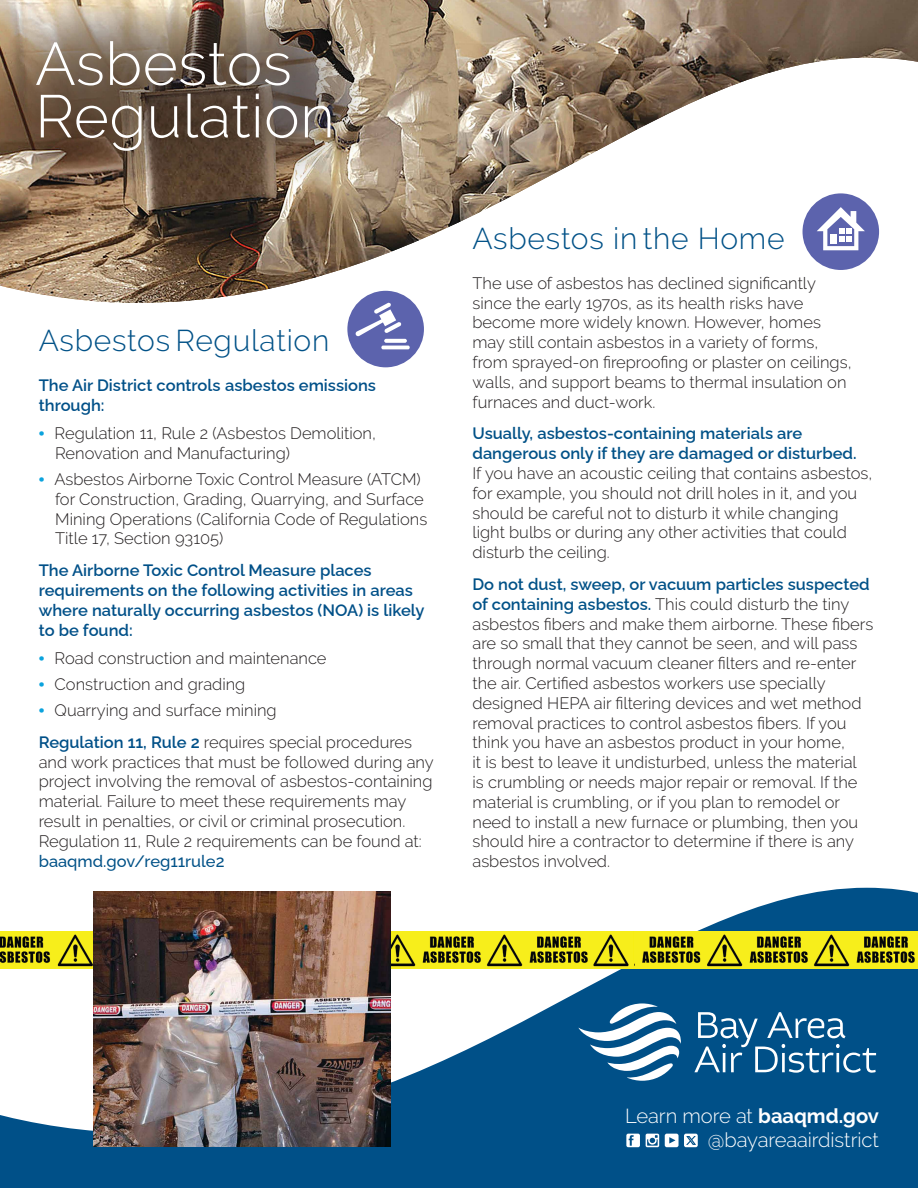
<style>
.page{position:relative;width:918px;height:1188px;background:#fff}
.page>*{position:absolute;margin:0;border:0;box-sizing:border-box;transform-origin:0 0}
.t1{font:300 60px/52.5px "Raleway";letter-spacing:.01em;color:#fff}
.t2{font:300 30px "Raleway";letter-spacing:.025em;color:#005187}
.t3{font:300 20.25px/24.3px "Raleway";letter-spacing:-.005em;color:#fff;text-align:right}
.t4{font:300 16.5px/19.8px "Raleway";color:#231f20}
.t5{font:100 16.5px/19.8px "Raleway";color:#005088}
.t6{font:100 16.5px/19.8px "Raleway";color:#005187}
.s1{font-family:"Mshtakan";font-weight:400;color:#0ba3dd}
.s2{font-weight:100;color:#005088}
.s3{font-weight:100;color:#005187}
.s4{font-weight:700}
</style>
<div class="page">
<img style="left:0;top:0;width:918px;height:303px">
<svg style="left:0;top:888px;width:918px;height:300px;fill:#005088"></svg>
<svg style="left:646px;top:1134px;width:13px;height:13px"></svg>
<svg style="left:626px;top:1134px;width:14px;height:13px"></svg>
<svg style="left:665px;top:1134px;width:33px;height:13px"></svg>
<svg style="left:579px;top:1003px;width:297px;height:78px"></svg>
<img style="left:0;top:0;width:391px;height:207px">
<div style="left:347px;top:291px;width:77px;height:76px;background:#5c63ad;border-radius:50%"></div>
<svg style="left:355px;top:302px;width:46px;height:35px"></svg>
<svg style="left:384px;top:339px;width:23px;height:4px"></svg>
<hr style="left:381px;top:346px;width:29px;height:3px;background:#fff;border-radius:2px">
<div style="left:803px;top:193px;width:76px;height:77px;background:#5c63ad;border-radius:50%"></div>
<svg style="left:817px;top:207px;width:48px;height:43px"></svg>
<img style="left:633px;top:931px;width:285px;height:37px">
<img style="left:0;top:931px;width:633px;height:37px">
<img style="left:93px;top:892px;width:298px;height:255px">
<h1 class="t1" style="left:35px;top:37px;width:301px">Asbestos<br>Regulation</h1>
<h2 class="t2" style="left:39px;top:323px;width:292px">Asbestos Regulation</h2>
<p class="t5" style="left:39px;top:373px;width:339px">The Air District controls asbestos emissions through:</p>
<p class="t4" style="left:55px;top:424px;width:322px;text-indent:-16px"><span class="s1">•</span> Regulation 11, Rule 2 (Asbestos Demolition,<br>Renovation and Manufacturing)</p>
<p class="t4" style="left:55px;top:469px;width:374px;text-indent:-16px"><span class="s1">•</span> Asbestos Airborne Toxic Control Measure (ATCM) for Construction, Grading, Quarrying, and Surface Mining Operations (California Code of Regulations Title 17, Section 93105)</p>
<p class="t5" style="left:39px;top:559px;width:387px">The Airborne Toxic Control Measure places requirements on the following activities in areas where naturally occurring asbestos (NOA) is likely to be found:</p>
<p class="t4" style="left:39px;top:649px;width:289px"><span class="s1">•</span> Road construction and maintenance</p>
<p class="t4" style="left:39px;top:674px;width:208px"><span class="s1">•</span> Construction and grading</p>
<p class="t4" style="left:39px;top:694px;width:375px;line-height:31.8px"><span class="s1">•</span> Quarrying and surface mining<br><span class="s2">Regulation 11, Rule 2</span> requires special procedures</p>
<p class="t4" style="left:39px;top:752px;width:397px">and work practices that must be followed during any project involving the removal of asbestos-containing material. Failure to meet these requirements may result in penalties, or civil or criminal prosecution.<br>Regulation 11, Rule 2 requirements can be found at:</p>
<p class="t6" style="left:39px;top:849px;width:187px">baaqmd.gov/reg11rule2</p>
<h2 class="t2" style="left:472px;top:221px;width:314px">Asbestos in the Home</h2>
<p class="t4" style="left:472px;top:273px;width:381px">The use of asbestos has declined significantly since the early 1970s, as its health risks have become more widely known. However, homes may still contain asbestos in a variety of forms, from sprayed-on fireproofing or plaster on ceilings, walls, and support beams to thermal insulation on furnaces and duct-work.</p>
<p class="t6" style="left:472px;top:422px;width:386px">Usually, asbestos-containing materials are dangerous only if they are damaged or disturbed.</p>
<p class="t4" style="left:472px;top:463px;width:401px">If you have an acoustic ceiling that contains asbestos, for example, you should not drill holes in it, and you should be careful not to disturb it while changing light bulbs or during any other activities that could disturb the ceiling.</p>
<p class="t4" style="left:472px;top:574px;width:402px"><span class="s3">Do not dust, sweep, or vacuum particles suspected of containing asbestos.</span> This could disturb the tiny asbestos fibers and make them airborne. These fibers are so small that they cannot be seen, and will pass through normal vacuum cleaner filters and re-enter the air. Certified asbestos workers use specially designed HEPA air filtering devices and wet method removal practices to control asbestos fibers. If you think you have an asbestos product in your home,<br>it is best to leave it undisturbed, unless the material<br>is crumbling or needs major repair or removal. If the material is crumbling, or if you plan to remodel or need to install a new furnace or plumbing, then you should hire a contractor to determine if there is any asbestos involved.</p>
<p class="t3" style="left:625px;top:1103px;width:255px">Learn more at <span class="s4">baaqmd.gov </span>@bayareaairdistrict</p>
</div>
